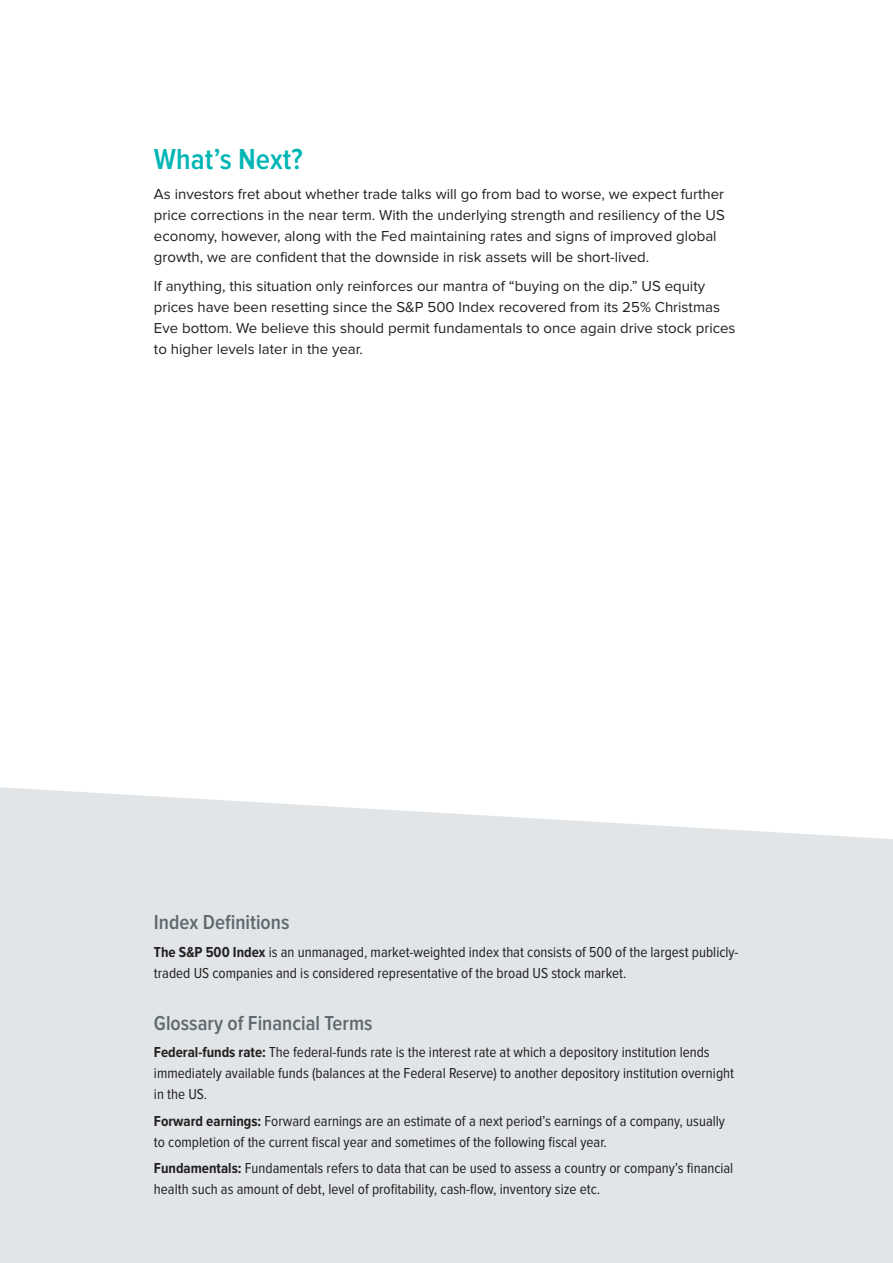
<style>
.page{position:relative;width:893px;height:1263px;background:#fff}
.page>*{position:absolute;margin:0;border:0;box-sizing:border-box;transform-origin:0 0}
.Head_body_T{font:600 30px "Proxima Nova Cond";color:#00b6b5}
.Disclaimer_header{font:600 21px "Proxima Nova Cond";color:#5f696f}
.Legal_Disclaimer{font:15px/21px "Proxima Nova Cond";color:#231f20}
.Body_Copy__10pt__R{font:15px/21px "Proxima Nova";color:#231f20}
.s1{font-weight:700}
</style>
<div class="page">
<div style="left:0;top:787px;width:893px;height:476px;background:#e1e5e7"></div>
<p class="Head_body_T" style="left:154px;top:143px;width:150px">What’s Next?</p>
<p class="Body_Copy__10pt__R" style="left:154px;top:184px;width:572px">As investors fret about whether trade talks will go from bad to worse, we expect further price corrections in the near term. With the underlying strength and resiliency of the US economy, however, along with the Fed maintaining rates and signs of improved global growth, we are confident that the downside in risk assets will be short-lived.</p>
<p class="Body_Copy__10pt__R" style="left:154px;top:277px;width:583px">If anything, this situation only reinforces our mantra of “buying on the dip.” US equity prices have been resetting since the S&amp;P 500 Index recovered from its 25% Christmas Eve bottom. We believe this should permit fundamentals to once again drive stock prices to higher levels later in the year.</p>
<p class="Disclaimer_header" style="left:154px;top:910px;width:137px">Index Definitions</p>
<p class="Legal_Disclaimer" style="left:154px;top:941px;width:586px"><span class="s1">The S&amp;P 500 Index</span> is an unmanaged, market-weighted index that consists of 500 of the largest publicly&shy;traded US companies and is considered representative of the broad US stock market.</p>
<p class="Disclaimer_header" style="left:154px;top:1011px;width:220px">Glossary of Financial Terms</p>
<p class="Legal_Disclaimer" style="left:154px;top:1042px;width:582px"><span class="s1">Federal-funds rate:</span> The federal-funds rate is the interest rate at which a depository institution lends immediately available funds (balances at the Federal Reserve) to another depository institution overnight in the US.</p>
<p class="Legal_Disclaimer" style="left:154px;top:1110px;width:572px"><span class="s1">Forward earnings:</span> Forward earnings are an estimate of a next period’s earnings of a company, usually to completion of the current fiscal year and sometimes of the following fiscal year.</p>
<p class="Legal_Disclaimer" style="left:154px;top:1158px;width:581px"><span class="s1">Fundamentals:</span> Fundamentals refers to data that can be used to assess a country or company’s financial health such as amount of debt, level of profitability, cash-flow, inventory size etc.</p>
</div>
